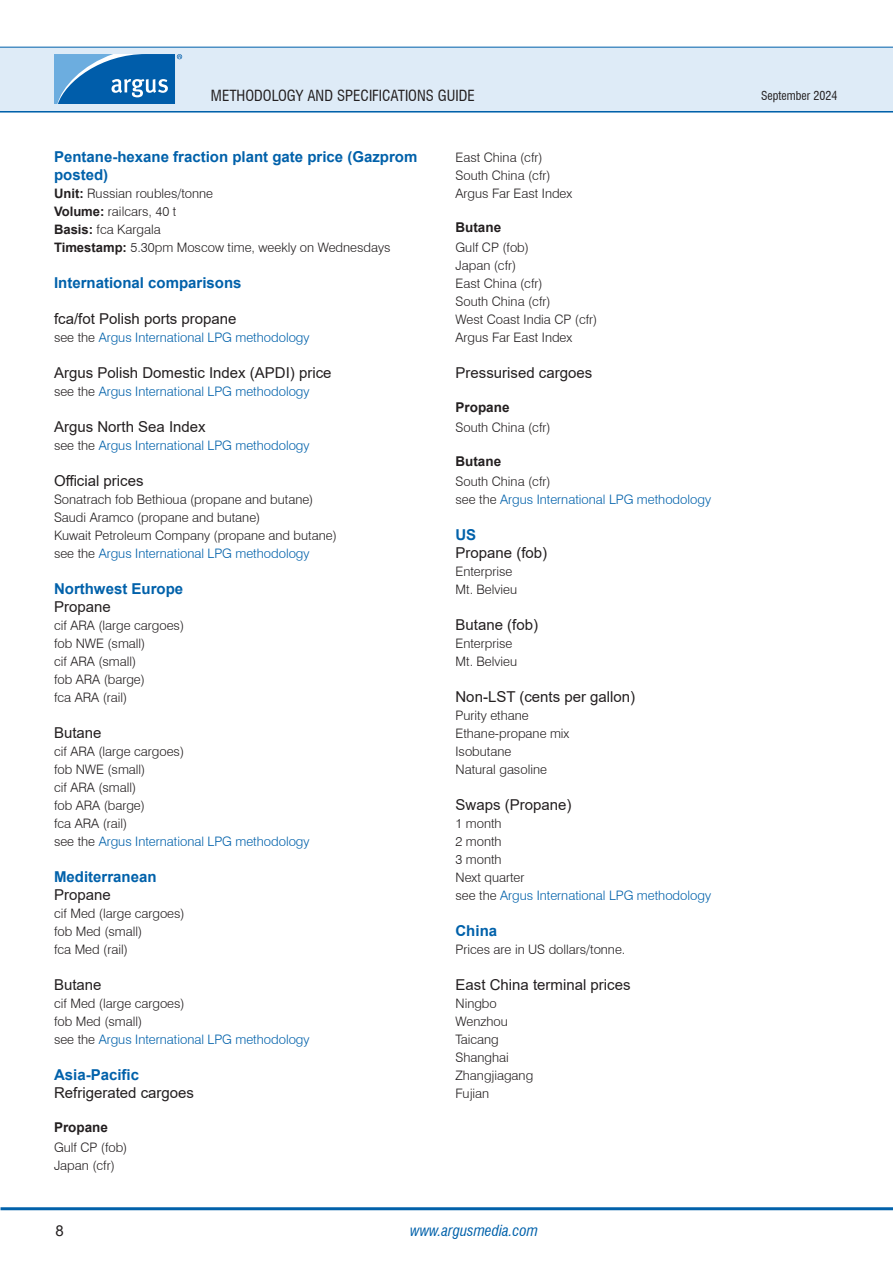
<style>
.page{position:relative;width:893px;height:1263px;background:#fff}
.page>*{position:absolute;margin:0;border:0;box-sizing:border-box;transform-origin:0 0}
.H3_-_headline__no_bold__-_old_H5{font:15px "Arial";color:#231f20}
.H2_-_Bold_headline_-_old_H4{font:700 15px/18px "Arial";color:#0161aa}
.t1{font:condensed 15px "Swiss 721 BT";color:#231f20}
.t2{font:italic condensed 15px "Swiss 721 BT";color:#0161aa}
.H4_-_headline__no_bold__9pt{font:700 13.5px "Arial";color:#231f20}
.P1_-_Body_Text{font:300 13.05px "Swiss 721 BT";color:#231f20}
.H3_-_headline__no_bold__-_old_H5-2{font:300 13.05px "Swiss 721 BT";color:#0161aa}
.P1_-_Body_Text-2{font:300 13.05px "Swiss 721 BT";color:#0161aa}
.t3{font:condensed 12px "Swiss 721 BT";color:#231f20}
.s1{font-family:"Arial";font-weight:700}
.s2{color:#231f20}
</style>
<div class="page">
<hr style="left:0;top:110px;width:893px;height:3px;background:#0161aa">
<div style="left:0;top:47px;width:893px;height:64px;background:#deebf7"></div>
<hr style="left:0;top:47px;width:893px;height:1px;background:#0161aa">
<hr style="left:1px;top:1207px;width:892px;height:3px;background:#0161aa">
<svg style="left:54px;top:54px;width:128px;height:50px"></svg>
<p class="t1" style="left:211px;top:86px;width:265px">METHODOLOGY AND SPECIFICATIONS GUIDE</p>
<p class="H2_-_Bold_headline_-_old_H4" style="left:54px;top:148px;width:365px">Pentane-hexane fraction plant gate price (Gazprom posted)</p>
<p class="P1_-_Body_Text" style="left:54px;top:185px;width:161px"><span class="s1">Unit:</span> Russian roubles/tonne</p>
<p class="P1_-_Body_Text" style="left:54px;top:203px;width:124px"><span class="s1">Volume:</span> railcars, 40 t</p>
<p class="P1_-_Body_Text" style="left:54px;top:221px;width:108px"><span class="s1">Basis:</span> fca Kargala</p>
<p class="P1_-_Body_Text" style="left:54px;top:239px;width:338px"><span class="s1">Timestamp:</span> 5.30pm Moscow time, weekly on Wednesdays</p>
<p class="H2_-_Bold_headline_-_old_H4" style="left:54px;top:274px;width:189px">International comparisons</p>
<p class="H3_-_headline__no_bold__-_old_H5" style="left:54px;top:308px;width:184px">fca/fot Polish ports propane</p>
<p class="P1_-_Body_Text-2" style="left:54px;top:329px;width:257px"><span class="s2">see the</span> Argus International LPG methodology</p>
<p class="H3_-_headline__no_bold__-_old_H5" style="left:54px;top:362px;width:279px">Argus Polish Domestic Index (APDI) price</p>
<p class="P1_-_Body_Text-2" style="left:54px;top:383px;width:257px"><span class="s2">see the</span> Argus International LPG methodology</p>
<p class="H3_-_headline__no_bold__-_old_H5" style="left:54px;top:416px;width:153px">Argus North Sea Index</p>
<p class="H3_-_headline__no_bold__-_old_H5-2" style="left:54px;top:437px;width:257px"><span class="s2">see the</span> Argus International LPG methodology</p>
<p class="H3_-_headline__no_bold__-_old_H5" style="left:54px;top:470px;width:91px">Official prices</p>
<p class="P1_-_Body_Text" style="left:54px;top:491px;width:261px">Sonatrach fob Bethioua (propane and butane)</p>
<p class="P1_-_Body_Text" style="left:54px;top:509px;width:208px">Saudi Aramco (propane and butane)</p>
<p class="P1_-_Body_Text" style="left:54px;top:527px;width:284px">Kuwait Petroleum Company (propane and butane)</p>
<p class="H3_-_headline__no_bold__-_old_H5-2" style="left:54px;top:545px;width:257px"><span class="s2">see the</span> Argus International LPG methodology</p>
<p class="H2_-_Bold_headline_-_old_H4" style="left:54px;top:580px;width:131px">Northwest Europe</p>
<p class="H3_-_headline__no_bold__-_old_H5" style="left:54px;top:596px;width:58px">Propane</p>
<p class="P1_-_Body_Text" style="left:54px;top:617px;width:132px">cif ARA (large cargoes)</p>
<p class="P1_-_Body_Text" style="left:54px;top:635px;width:93px">fob NWE (small)</p>
<p class="P1_-_Body_Text" style="left:54px;top:653px;width:84px">cif ARA (small)</p>
<p class="P1_-_Body_Text" style="left:54px;top:671px;width:92px">fob ARA (barge)</p>
<p class="P1_-_Body_Text" style="left:54px;top:689px;width:75px">fca ARA (rail)</p>
<p class="H3_-_headline__no_bold__-_old_H5" style="left:54px;top:722px;width:49px">Butane</p>
<p class="P1_-_Body_Text" style="left:54px;top:743px;width:132px">cif ARA (large cargoes)</p>
<p class="P1_-_Body_Text" style="left:54px;top:761px;width:93px">fob NWE (small)</p>
<p class="P1_-_Body_Text" style="left:54px;top:779px;width:84px">cif ARA (small)</p>
<p class="P1_-_Body_Text" style="left:54px;top:797px;width:92px">fob ARA (barge)</p>
<p class="P1_-_Body_Text" style="left:54px;top:815px;width:75px">fca ARA (rail)</p>
<p class="H3_-_headline__no_bold__-_old_H5-2" style="left:54px;top:833px;width:257px"><span class="s2">see the</span> Argus International LPG methodology</p>
<p class="H2_-_Bold_headline_-_old_H4" style="left:54px;top:868px;width:104px">Mediterranean</p>
<p class="H3_-_headline__no_bold__-_old_H5" style="left:54px;top:884px;width:58px">Propane</p>
<p class="P1_-_Body_Text" style="left:54px;top:905px;width:132px">cif Med (large cargoes)</p>
<p class="P1_-_Body_Text" style="left:54px;top:923px;width:90px">fob Med (small)</p>
<p class="P1_-_Body_Text" style="left:54px;top:941px;width:75px">fca Med (rail)</p>
<p class="H3_-_headline__no_bold__-_old_H5" style="left:54px;top:974px;width:49px">Butane</p>
<p class="P1_-_Body_Text" style="left:54px;top:995px;width:132px">cif Med (large cargoes)</p>
<p class="P1_-_Body_Text" style="left:54px;top:1013px;width:90px">fob Med (small)</p>
<p class="H3_-_headline__no_bold__-_old_H5-2" style="left:54px;top:1031px;width:257px"><span class="s2">see the</span> Argus International LPG methodology</p>
<p class="H2_-_Bold_headline_-_old_H4" style="left:54px;top:1066px;width:87px">Asia-Pacific</p>
<p class="H3_-_headline__no_bold__-_old_H5" style="left:54px;top:1082px;width:142px">Refrigerated cargoes</p>
<p class="H4_-_headline__no_bold__9pt" style="left:54px;top:1118px;width:56px">Propane</p>
<p class="P1_-_Body_Text" style="left:54px;top:1139px;width:75px">Gulf CP (fob)</p>
<p class="P1_-_Body_Text" style="left:54px;top:1157px;width:62px">Japan (cfr)</p>
<p class="P1_-_Body_Text" style="left:455px;top:149px;width:89px">East China (cfr)</p>
<p class="P1_-_Body_Text" style="left:455px;top:167px;width:97px">South China (cfr)</p>
<p class="P1_-_Body_Text" style="left:455px;top:185px;width:118px">Argus Far East Index</p>
<p class="H4_-_headline__no_bold__9pt" style="left:455px;top:218px;width:47px">Butane</p>
<p class="P1_-_Body_Text" style="left:455px;top:239px;width:75px">Gulf CP (fob)</p>
<p class="P1_-_Body_Text" style="left:455px;top:257px;width:62px">Japan (cfr)</p>
<p class="P1_-_Body_Text" style="left:455px;top:275px;width:89px">East China (cfr)</p>
<p class="P1_-_Body_Text" style="left:455px;top:293px;width:97px">South China (cfr)</p>
<p class="P1_-_Body_Text" style="left:455px;top:311px;width:143px">West Coast India CP (cfr)</p>
<p class="P1_-_Body_Text" style="left:455px;top:329px;width:118px">Argus Far East Index</p>
<p class="H3_-_headline__no_bold__-_old_H5" style="left:455px;top:362px;width:138px">Pressurised cargoes</p>
<p class="H4_-_headline__no_bold__9pt" style="left:455px;top:398px;width:56px">Propane</p>
<p class="P1_-_Body_Text" style="left:455px;top:419px;width:97px">South China (cfr)</p>
<p class="H4_-_headline__no_bold__9pt" style="left:455px;top:452px;width:47px">Butane</p>
<p class="P1_-_Body_Text" style="left:455px;top:473px;width:97px">South China (cfr)</p>
<p class="H3_-_headline__no_bold__-_old_H5-2" style="left:455px;top:491px;width:257px"><span class="s2">see the</span> Argus International LPG methodology</p>
<p class="H2_-_Bold_headline_-_old_H4" style="left:455px;top:526px;width:22px">US</p>
<p class="H3_-_headline__no_bold__-_old_H5" style="left:455px;top:542px;width:93px">Propane (fob)</p>
<p class="P1_-_Body_Text" style="left:455px;top:563px;width:58px">Enterprise</p>
<p class="P1_-_Body_Text" style="left:455px;top:581px;width:63px">Mt. Belvieu</p>
<p class="H3_-_headline__no_bold__-_old_H5" style="left:455px;top:614px;width:84px">Butane (fob)</p>
<p class="P1_-_Body_Text" style="left:455px;top:635px;width:58px">Enterprise</p>
<p class="P1_-_Body_Text" style="left:455px;top:653px;width:63px">Mt. Belvieu</p>
<p class="H3_-_headline__no_bold__-_old_H5" style="left:455px;top:686px;width:181px">Non-LST (cents per gallon)</p>
<p class="P1_-_Body_Text" style="left:455px;top:707px;width:75px">Purity ethane</p>
<p class="P1_-_Body_Text" style="left:455px;top:725px;width:115px">Ethane-propane mix</p>
<p class="P1_-_Body_Text" style="left:455px;top:743px;width:57px">Isobutane</p>
<p class="P1_-_Body_Text" style="left:455px;top:761px;width:93px">Natural gasoline</p>
<p class="H3_-_headline__no_bold__-_old_H5" style="left:455px;top:794px;width:117px">Swaps (Propane)</p>
<p class="P1_-_Body_Text" style="left:455px;top:815px;width:48px">1 month</p>
<p class="P1_-_Body_Text" style="left:455px;top:833px;width:48px">2 month</p>
<p class="P1_-_Body_Text" style="left:455px;top:851px;width:48px">3 month</p>
<p class="P1_-_Body_Text" style="left:455px;top:869px;width:71px">Next quarter</p>
<p class="H3_-_headline__no_bold__-_old_H5-2" style="left:455px;top:887px;width:257px"><span class="s2">see the</span> Argus International LPG methodology</p>
<p class="H2_-_Bold_headline_-_old_H4" style="left:455px;top:922px;width:43px">China</p>
<p class="P1_-_Body_Text" style="left:455px;top:941px;width:171px">Prices are in US dollars/tonne.</p>
<p class="H3_-_headline__no_bold__-_old_H5" style="left:455px;top:974px;width:177px">East China terminal prices</p>
<p class="P1_-_Body_Text" style="left:455px;top:995px;width:43px">Ningbo</p>
<p class="P1_-_Body_Text" style="left:455px;top:1013px;width:54px">Wenzhou</p>
<p class="P1_-_Body_Text" style="left:455px;top:1031px;width:45px">Taicang</p>
<p class="P1_-_Body_Text" style="left:455px;top:1049px;width:55px">Shanghai</p>
<p class="P1_-_Body_Text" style="left:455px;top:1067px;width:79px">Zhangjiagang</p>
<p class="P1_-_Body_Text" style="left:455px;top:1085px;width:35px">Fujian</p>
<p class="H3_-_headline__no_bold__-_old_H5" style="left:55px;top:1220px;width:10px">8</p>
<p class="t2" style="left:410px;top:1221px;width:129px">www.argusmedia.com</p>
<p class="t3" style="left:761px;top:88px;width:78px">September 2024</p>
</div>
